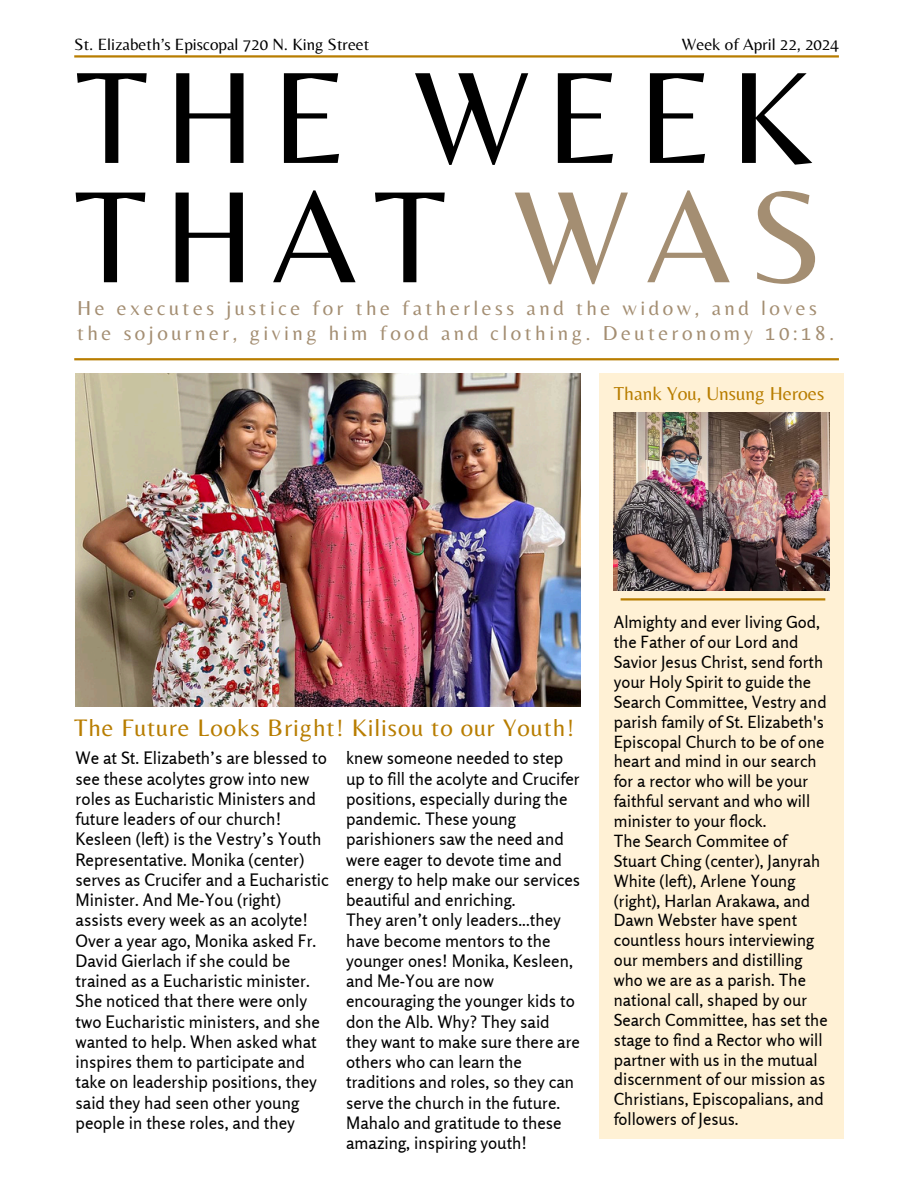
<style>
.page{position:relative;width:918px;height:1188px;background:#fff}
.page>*{position:absolute;margin:0;border:0;box-sizing:border-box;transform-origin:0 0}
.t1{font:135.45px "Belleza";letter-spacing:.12em;color:#000}
.t2{font:24.9px "Belleza";letter-spacing:.035em;color:#b87d00}
.t3{font:21px/24.8px "Belleza";letter-spacing:.165em;color:#a48e72}
.t4{font:19.5px "Belleza";color:#b87d00}
.t5{font:17.1px/20.2px "Rosario";color:#000}
.t6{font:16.95px/20.2px "Rosario";color:#000}
.t7{font:16.95px "Belleza";color:#000}
.t8{font:16.65px/20px "Rosario";color:#000}
.s1{color:#a48e72}
</style>
<div class="page">
<img style="left:76px;top:373px;width:505px;height:333px">
<hr style="left:74px;top:358px;width:765px;height:2px;background:#b87d00">
<hr style="left:74px;top:55px;width:765px;height:3px;background:#b87d00">
<div style="left:599px;top:373px;width:245px;height:766px;background:#fff1d5"></div>
<hr style="left:621px;top:598px;width:204px;height:3px;background:#b87d00">
<img style="left:614px;top:413px;width:216px;height:178px">
<h3 class="t7" style="left:74px;top:34px;width:297px">St. Elizabeth’s Episcopal 720 N. King Street</h3>
<h2 class="t7" style="left:682px;top:34px;width:158px">Week of April 22, 2024</h2>
<p class="t1" style="left:76px;top:37px;width:738px">THE WEEK</p>
<p class="t1" style="left:74px;top:157px;width:750px">THAT <span class="s1">WAS</span></p>
<h3 class="t3" style="left:77px;top:296px;width:759px">He executes justice for the fatherless and the widow, and loves the sojourner, giving him food and clothing. Deuteronomy 10:18.</h3>
<p class="t4" style="left:614px;top:382px;width:212px">Thank You, Unsung Heroes</p>
<h1 class="t2" style="left:74px;top:713px;width:502px">The Future Looks Bright! Kilisou to our Youth!</h1>
<p class="t5" style="left:76px;top:748px;width:253px">We at St. Elizabeth’s are blessed to see these acolytes grow into new roles as Eucharistic Ministers and future leaders of our church!</p>
<p class="t5" style="left:76px;top:829px;width:255px">Kesleen (left) is the Vestry’s Youth Representative. Monika (center) serves as Crucifer and a Eucharistic Minister. And Me-You (right) assists every week as an acolyte!</p>
<p class="t5" style="left:76px;top:930px;width:246px">Over a year ago, Monika asked Fr.<br>David Gierlach if she could be trained as a Eucharistic minister.<br>She noticed that there were only two Eucharistic ministers, and she wanted to help. When asked what inspires them to participate and take on leadership positions, they said they had seen other young people in these roles, and they</p>
<p class="t6" style="left:346px;top:748px;width:236px">knew someone needed to step up to fill the acolyte and Crucifer positions, especially during the pandemic. These young parishioners saw the need and were eager to devote time and energy to help make our services beautiful and enriching.</p>
<p class="t6" style="left:346px;top:910px;width:235px">They aren’t only leaders...they have become mentors to the younger ones! Monika, Kesleen, and Me-You are now encouraging the younger kids to don the Alb. Why? They said they want to make sure there are others who can learn the traditions and roles, so they can serve the church in the future.<br>Mahalo and gratitude to these amazing, inspiring youth!</p>
<p class="t8" style="left:614px;top:612px;width:214px">Almighty and ever living God, the Father of our Lord and<br>Savior Jesus Christ, send forth your Holy Spirit to guide the<br>Search Committee, Vestry and parish family of St. Elizabeth's<br>Episcopal Church to be of one heart and mind in our search for a rector who will be your faithful servant and who will minister to your flock.</p>
<p class="t8" style="left:614px;top:831px;width:215px">The Search Commitee of<br>Stuart Ching (center), Janyrah<br>White (left), Arlene Young (right), Harlan Arakawa, and<br>Dawn Webster have spent countless hours interviewing our members and distilling who we are as a parish. The national call, shaped by our<br>Search Committee, has set the stage to find a Rector who will</p>
<p class="t8" style="left:614px;top:1049px;width:213px">partner with us in the mutual discernment of our mission as<br>Christians, Episcopalians, and followers of Jesus.</p>
</div>
